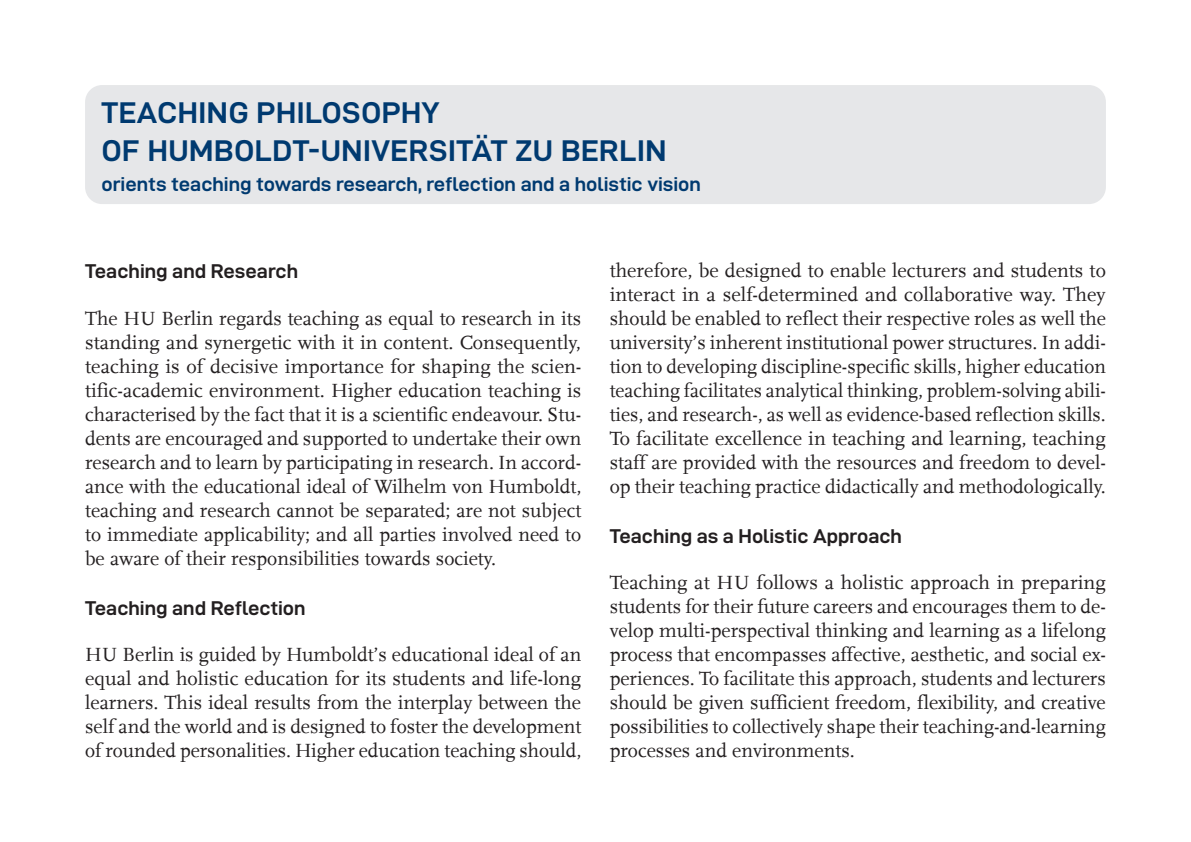
<style>
.page{position:relative;width:1191px;height:842px;background:#fff}
.page>*{position:absolute;margin:0;border:0;box-sizing:border-box;transform-origin:0 0}
.t1{font:30px/37.6px "D DIN Exp Bold";letter-spacing:.02em;color:#003a70}
.t2{font:20px/24px "HU Scala";color:#231f20;text-align:justify}
.t3{font:20px "D DIN Exp Bold";color:#231f20}
.t4{font:20px "D DIN Exp Bold";color:#003a70}
</style>
<div class="page">
<div style="left:85px;top:85px;width:1021px;height:119px;background:#e6e7e9;border-radius:17px"></div>
<h1 class="t1" style="left:101px;top:94px;width:566px">TEACHING PHILOSOPHY<br>OF HUMBOLDT-UNIVERSITÄT ZU BERLIN</h1>
<p class="t4" style="left:101px;top:173px;width:601px">orients teaching towards research, reflection and a holistic vision</p>
<p class="t3" style="left:85px;top:260px;width:214px">Teaching and Research</p>
<p class="t2" style="left:85px;top:307px;width:498px">The HU Berlin regards teaching as equal to research in its standing and synergetic with it in content. Consequently, teaching is of decisive importance for shaping the scien&shy;tific-academic environment. Higher education teaching is characterised by the fact that it is a scientific endeavour. Stu&shy;dents are encouraged and supported to undertake their own research and to learn by participating in research. In accord&shy;ance with the educational ideal of Wilhelm von Humboldt, teaching and research cannot be separated; are not subject to immediate applicability; and all parties involved need to be aware of their responsibilities towards society.</p>
<p class="t3" style="left:85px;top:597px;width:222px">Teaching and Reflection</p>
<p class="t2" style="left:85px;top:643px;width:498px">HU Berlin is guided by Humboldt’s educational ideal of an equal and holistic education for its students and life-long learners. This ideal results from the interplay between the self and the world and is designed to foster the development of rounded personalities. Higher education teaching should,</p>
<p class="t2" style="left:609px;top:259px;width:498px">therefore, be designed to enable lecturers and students to interact in a self-determined and collaborative way. They should be enabled to reflect their respective roles as well the university’s inherent institutional power structures. In addi&shy;tion to developing discipline-specific skills, higher education teaching facilitates analytical thinking, problem-solving abili&shy;ties, and research-, as well as evidence-based reflection skills.<br>To facilitate excellence in teaching and learning, teaching staff are provided with the resources and freedom to devel&shy;op their teaching practice didactically and methodologically.</p>
<p class="t3" style="left:609px;top:525px;width:294px">Teaching as a Holistic Approach</p>
<p class="t2" style="left:609px;top:571px;width:498px">Teaching at HU follows a holistic approach in preparing students for their future careers and encourages them to de&shy;velop multi-perspectival thinking and learning as a lifelong process that encompasses affective, aesthetic, and social ex&shy;periences. To facilitate this approach, students and lecturers should be given sufficient freedom, flexibility, and creative possibilities to collectively shape their teaching-and-learning processes and environments.</p>
</div>
